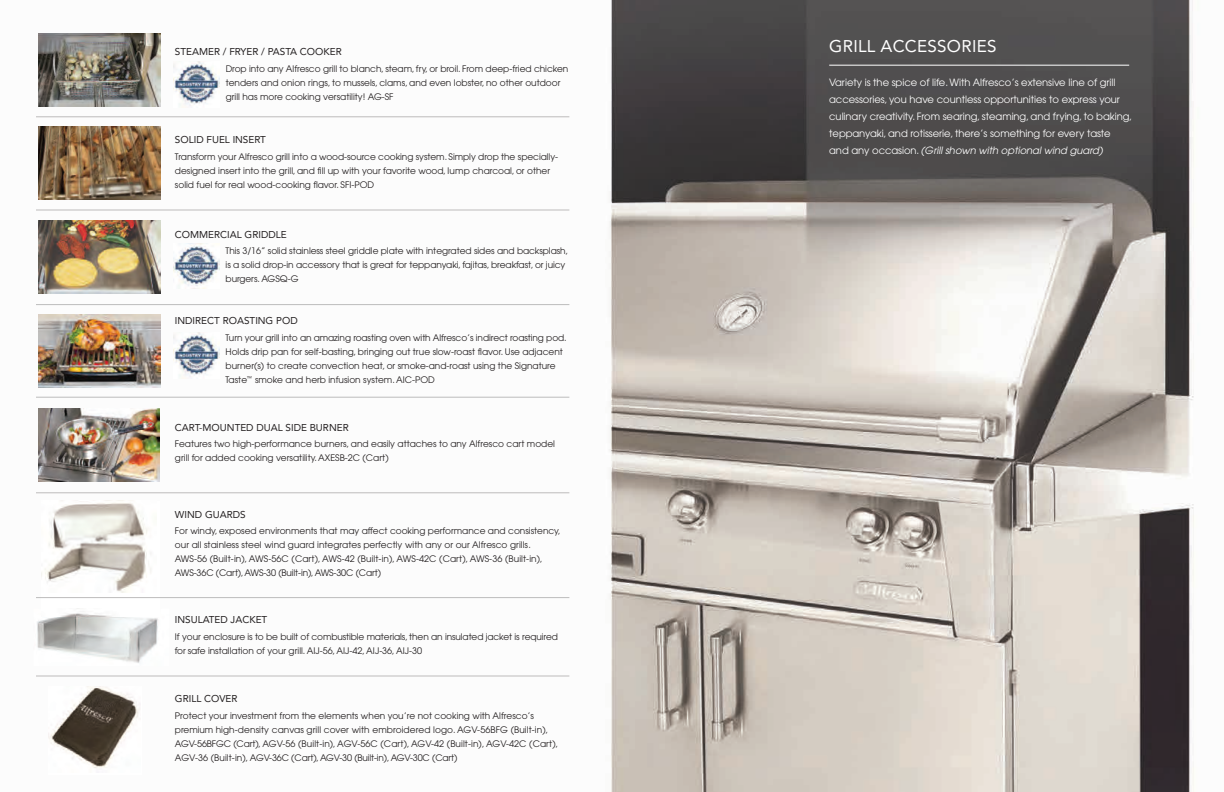
<style>
.page{position:relative;width:1224px;height:792px;background:#fff}
.page>*{position:absolute;margin:0;border:0;box-sizing:border-box;transform-origin:0 0}
.t1{font:17px "Avenir";letter-spacing:.015em;color:#fff}
.t2{font:10px/17px "Avant Garde";letter-spacing:-.005em;color:#fff}
.t3{font:9.9px "Avenir";color:#231f20}
.t4{font:9px/14px "Avant Garde";color:#231f20}
.s1{font-style:italic}
</style>
<div class="page">
<img style="left:36px;top:0;width:1158px;height:792px">
<img style="left:38px;top:33px;width:122px;height:73px">
<div style="left:41px;top:501px;width:118px;height:116px;background:#fff"></div>
<img style="left:41px;top:501px;width:110px;height:92px">
<div style="left:48px;top:686px;width:94px;height:89px;background:#fff"></div>
<img style="left:48px;top:686px;width:92px;height:82px">
<img style="left:36px;top:609px;width:133px;height:57px">
<img style="left:41px;top:609px;width:118px;height:7px">
<hr style="left:36px;top:117px;width:533px;height:1px;background:#bdbcbc">
<hr style="left:36px;top:210px;width:533px;height:1px;background:#bdbcbc">
<hr style="left:36px;top:304px;width:533px;height:1px;background:#bdbcbc">
<hr style="left:36px;top:397px;width:533px;height:1px;background:#bdbcbc">
<hr style="left:36px;top:493px;width:533px;height:1px;background:#bdbcbc">
<hr style="left:36px;top:597px;width:533px;height:1px;background:#bdbcbc">
<hr style="left:36px;top:676px;width:533px;height:1px;background:#bdbcbc">
<img style="left:38px;top:127px;width:122px;height:73px">
<img style="left:38px;top:220px;width:122px;height:73px">
<img style="left:38px;top:314px;width:122px;height:74px">
<img style="left:38px;top:408px;width:122px;height:73px">
<img style="left:173px;top:61px;width:46px;height:46px">
<img style="left:173px;top:243px;width:46px;height:45px">
<img style="left:173px;top:332px;width:46px;height:46px">
<hr style="left:829px;top:65px;width:300px;height:1px;background:#fff">
<p class="t3" style="left:175px;top:46px;width:168px">STEAMER / FRYER / PASTA COOKER</p>
<p class="t4" style="left:226px;top:62px;width:344px">Drop into any Alfresco grill to blanch, steam, fry, or broil. From deep-fried chicken tenders and onion rings, to mussels, clams, and even lobster, no other outdoor grill has more cooking versatility! AG-SF</p>
<p class="t3" style="left:175px;top:133px;width:93px">SOLID FUEL INSERT</p>
<p class="t4" style="left:175px;top:150px;width:385px">Transform your Alfresco grill into a wood-source cooking system. Simply drop the specially&shy;designed insert into the grill, and fill up with your favorite wood, lump charcoal, or other solid fuel for real wood-cooking flavor. SFI-POD</p>
<p class="t3" style="left:175px;top:228px;width:113px">COMMERCIAL GRIDDLE</p>
<p class="t4" style="left:226px;top:245px;width:344px">This 3/16” solid stainless steel griddle plate with integrated sides and backsplash, is a solid drop-in accessory that is great for teppanyaki, fajitas, breakfast, or juicy burgers.AGSQ-G</p>
<p class="t3" style="left:175px;top:314px;width:124px">INDIRECT ROASTING POD</p>
<p class="t4" style="left:226px;top:331px;width:343px">Turn your grill into an amazing roasting oven with Alfresco’s indirect roasting pod.<br>Holds drip pan for self-basting, bringing out true slow-roast flavor. Use adjacent burner(s) to create convection heat, or smoke-and-roast using the Signature Taste<sup>™</sup> smoke and herb infusion system. AIC-POD</p>
<p class="t3" style="left:175px;top:421px;width:175px">CART-MOUNTED DUAL SIDE BURNER</p>
<p class="t4" style="left:175px;top:437px;width:382px">Features two high-performance burners, and easily attaches to any Alfresco cart model grill for added cooking versatility. AXESB-2C (Cart)</p>
<p class="t3" style="left:175px;top:508px;width:72px">WIND GUARDS</p>
<p class="t4" style="left:175px;top:525px;width:387px">For windy, exposed environments that may affect cooking performance and consistency, our all stainless steel wind guard integrates perfectly with any or our Alfresco grills.<br>AWS-56 (Built-in), AWS-56C (Cart), AWS-42 (Built-in), AWS-42C (Cart), AWS-36 (Built-in), AWS-36C (Cart), AWS-30 (Built-in), AWS-30C (Cart)</p>
<p class="t3" style="left:175px;top:614px;width:94px">INSULATED JACKET</p>
<p class="t4" style="left:175px;top:630px;width:385px">If your enclosure is to be built of combustible materials, then an insulated jacket is required for safe installation of your grill. AIJ-56, AIJ-42, AIJ-36, AIJ-30</p>
<p class="t3" style="left:175px;top:692px;width:64px">GRILL COVER</p>
<p class="t4" style="left:175px;top:709px;width:385px">Protect your investment from the elements when you’re not cooking with Alfresco’s premium high-density canvas grill cover with embroidered logo. AGV-56BFG (Built-in), AGV-56BFGC (Cart), AGV-56 (Built-in), AGV-56C (Cart), AGV-42 (Built-in), AGV-42C (Cart), AGV-36 (Built-in), AGV-36C (Cart), AGV-30 (Built-in), AGV-30C (Cart)</p>
<h1 class="t1" style="left:829px;top:35px;width:169px">GRILL ACCESSORIES</h1>
<p class="t2" style="left:829px;top:75px;width:304px">Variety is the spice of life. With Alfresco’s extensive line of grill accessories, you have countless opportunities to express your culinary creativity. From searing, steaming, and frying, to baking, teppanyaki, and rotisserie, there’s something for every taste and any occasion. <span class="s1">(Grill shown with optional wind guard)</span></p>
</div>
